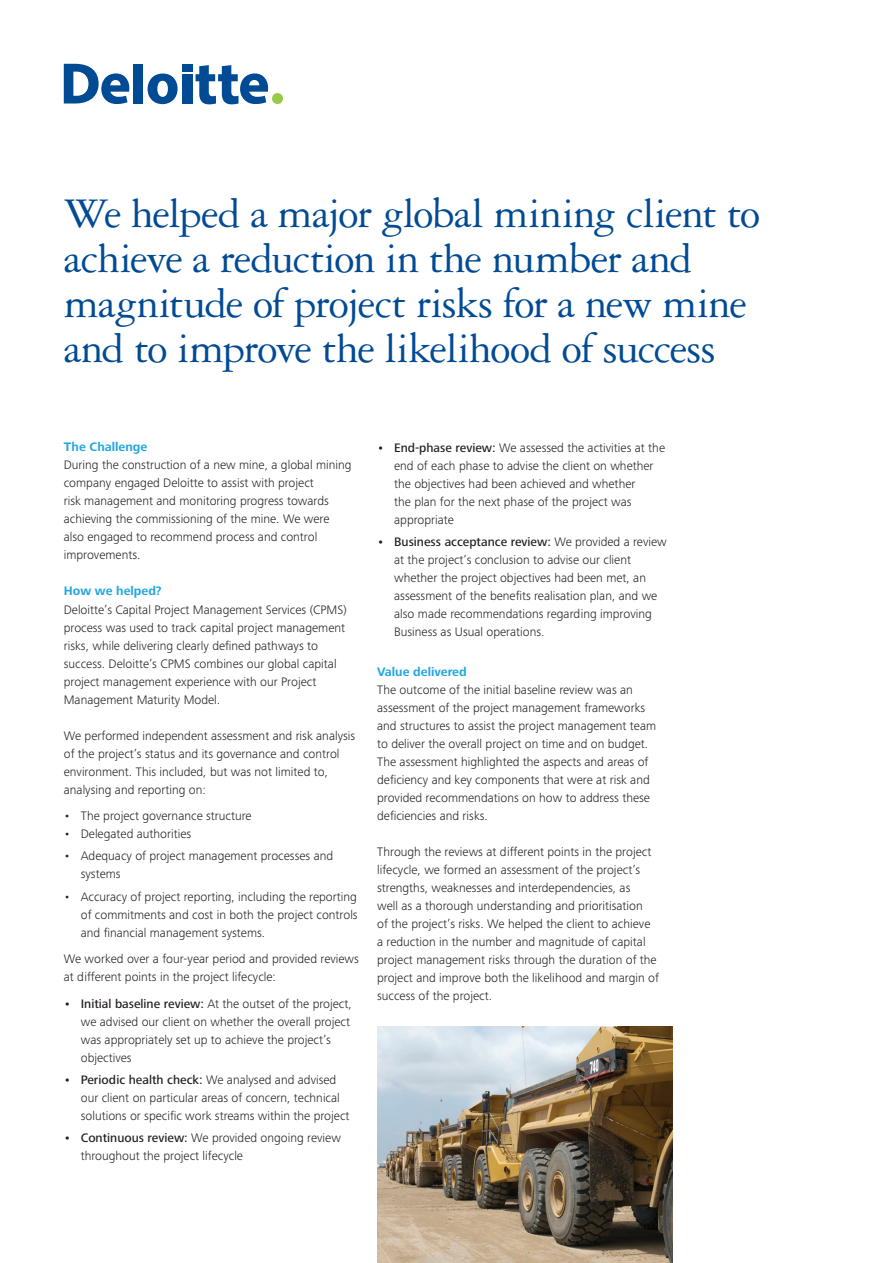
<style>
.page{position:relative;width:893px;height:1263px;background:#fff}
.page>*{position:absolute;margin:0;border:0;box-sizing:border-box;transform-origin:0 0}
.t1{font:45px/45px "Garamond 3 LT Std";letter-spacing:-.025em;color:#014a94}
.t2{font:300 12.75px/18px "Frutiger Next Pro";color:#231f20}
.t3{font:700 12.75px "Frutiger Next Pro";color:#21a6df}
.s1{font-weight:500}
</style>
<div class="page">
<div style="left:272px;top:93px;width:11px;height:11px;background:#97ca49;border-radius:50%"></div>
<svg style="left:148px;top:74px;width:30px;height:30px"></svg>
<div style="left:133px;top:64px;width:10px;height:40px;background:#014a94"></div>
<div style="left:182px;top:74px;width:10px;height:30px;background:#014a94"></div>
<div style="left:182px;top:64px;width:10px;height:8px;background:#014a94"></div>
<svg style="left:64px;top:64px;width:65px;height:40px"></svg>
<svg style="left:196px;top:65px;width:72px;height:39px"></svg>
<img style="left:377px;top:1027px;width:295px;height:236px">
<h1 class="t1" style="left:64px;top:191px;width:698px">We helped a major global mining client to achieve a reduction in the number and magnitude of project risks for a new mine and to improve the likelihood of success</h1>
<p class="t3" style="left:64px;top:440px;width:85px">The Challenge</p>
<p class="t2" style="left:64px;top:456px;width:289px">During the construction of a new mine, a global mining company engaged Deloitte to assist with project<br>risk management and monitoring progress towards achieving the commissioning of the mine. We were also engaged to recommend process and control improvements.</p>
<p class="t3" style="left:64px;top:584px;width:99px">How we helped?</p>
<p class="t2" style="left:64px;top:600px;width:284px">Deloitte’s Capital Project Management Services (CPMS) process was used to track capital project management risks, while delivering clearly defined pathways to success. Deloitte’s CPMS combines our global capital project management experience with our Project Management Maturity Model.</p>
<p class="t2" style="left:64px;top:726px;width:293px">We performed independent assessment and risk analysis of the project’s status and its governance and control environment. This included, but was not limited to, analysing and reporting on:</p>
<p class="t2" style="left:64px;top:807px;width:189px">• The project governance structure</p>
<p class="t2" style="left:64px;top:825px;width:129px">• Delegated authorities</p>
<p class="t2" style="left:81px;top:847px;width:254px;text-indent:-17px">• Adequacy of project management processes and systems</p>
<p class="t2" style="left:81px;top:887px;width:278px;text-align:justify;text-indent:-17px">• Accuracy of project reporting, including the reporting of commitments and cost in both the project controls and financial management systems.</p>
<p class="t2" style="left:64px;top:950px;width:297px">We worked over a four-year period and provided reviews at different points in the project lifecycle:</p>
<p class="t2" style="left:81px;top:994px;width:273px;text-indent:-17px"><span class="s1">• Initial baseline review:</span> At the outset of the project, we advised our client on whether the overall project was appropriately set up to achieve the project’s objectives</p>
<p class="t2" style="left:81px;top:1071px;width:270px;text-indent:-17px"><span class="s1">• Periodic health check:</span> We analysed and advised our client on particular areas of concern, technical solutions or specific work streams within the project</p>
<p class="t2" style="left:81px;top:1129px;width:262px;text-indent:-17px"><span class="s1">• Continuous review:</span> We provided ongoing review throughout the project lifecycle</p>
<p class="t2" style="left:394px;top:438px;width:272px;text-indent:-17px"><span class="s1">• End-phase review:</span> We assessed the activities at the end of each phase to advise the client on whether the objectives had been achieved and whether<br>the plan for the next phase of the project was appropriate</p>
<p class="t2" style="left:394px;top:533px;width:274px;text-indent:-17px"><span class="s1">• Business acceptance review:</span> We provided a review at the project’s conclusion to advise our client whether the project objectives had been met, an assessment of the benefits realisation plan, and we also made recommendations regarding improving Business as Usual operations.</p>
<p class="t3" style="left:377px;top:664px;width:91px">Value delivered</p>
<p class="t2" style="left:377px;top:681px;width:281px">The outcome of the initial baseline review was an assessment of the project management frameworks and structures to assist the project management team to deliver the overall project on time and on budget.<br>The assessment highlighted the aspects and areas of deficiency and key components that were at risk and provided recommendations on how to address these deficiencies and risks.</p>
<p class="t2" style="left:377px;top:843px;width:283px">Through the reviews at different points in the project lifecycle, we formed an assessment of the project’s strengths, weaknesses and interdependencies, as<br>well as a thorough understanding and prioritisation<br>of the project’s risks. We helped the client to achieve a reduction in the number and magnitude of capital project management risks through the duration of the project and improve both the likelihood and margin of success of the project.</p>
</div>
